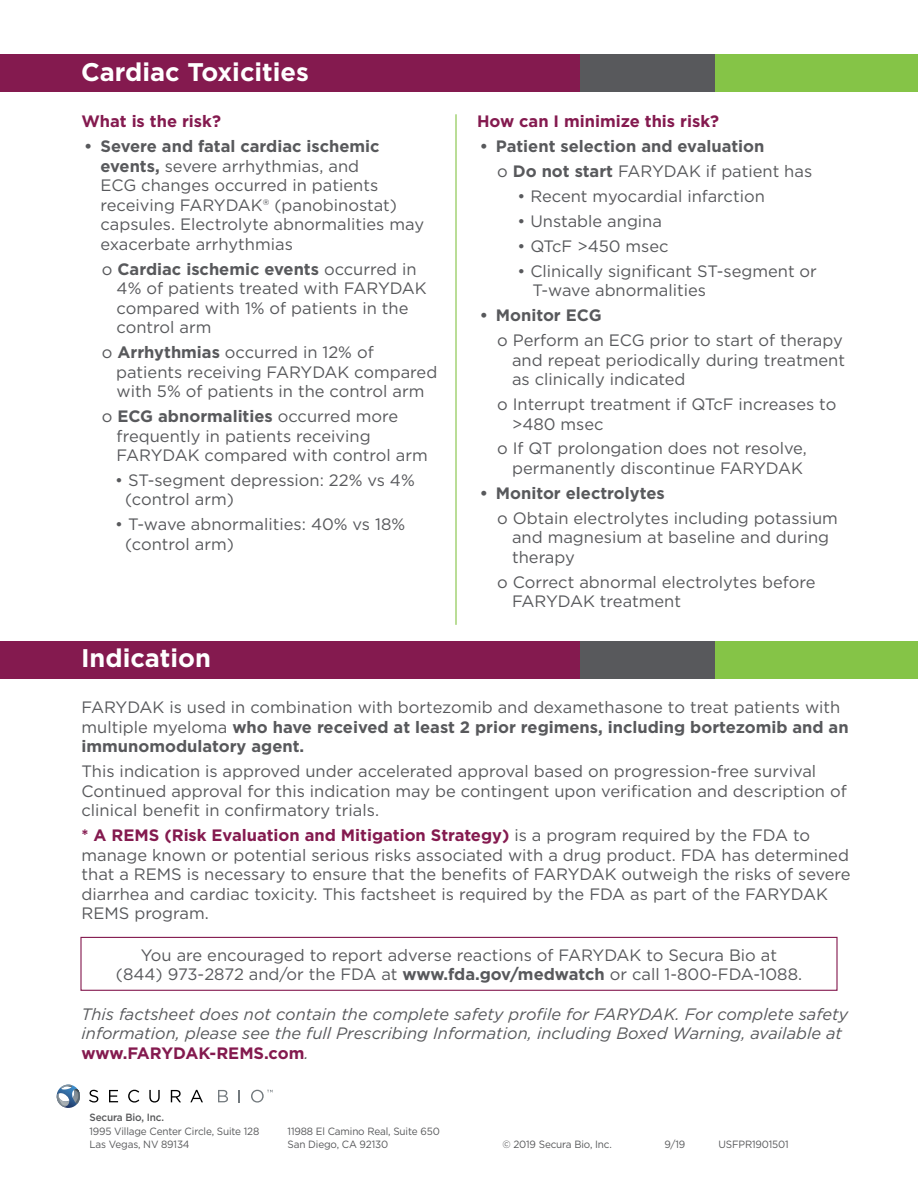
<style>
.page{position:relative;width:918px;height:1188px;background:#fff}
.page>*{position:absolute;margin:0;border:0;box-sizing:border-box;transform-origin:0 0}
.t1{font:700 25.5px "Gotham";color:#fff}
.t2{font:16.5px/19.5px "Gotham";color:#58595c}
.t3{font:italic 16.5px/19.5px "Gotham";color:#58595c}
.t4{font:700 16.5px "Gotham";color:#58595c}
.t5{font:700 16.5px "Gotham";color:#841a4f}
.Copy{font:10.5px/13.5px "Gotham";letter-spacing:-.015em;color:#58595b;scale:.95 1}
.s1{font-weight:700}
.s2{font-weight:700;color:#841a4f}
.s3{font-weight:700;font-style:normal;color:#841a4f}
.s4{font-weight:500}
</style>
<div class="page">
<div style="left:0;top:54px;width:918px;height:38px;background:#841a4f"></div>
<div style="left:580px;top:54px;width:338px;height:38px;background:#58595c"></div>
<div style="left:716px;top:54px;width:202px;height:38px;background:#85c447"></div>
<div style="left:0;top:641px;width:918px;height:37px;background:#841a4f"></div>
<div style="left:580px;top:641px;width:338px;height:37px;background:#58595c"></div>
<div style="left:716px;top:641px;width:202px;height:37px;background:#85c447"></div>
<svg style="left:89px;top:1090px;width:9px;height:13px"></svg>
<svg style="left:109px;top:1090px;width:9px;height:12px"></svg>
<svg style="left:128px;top:1090px;width:11px;height:13px"></svg>
<svg style="left:149px;top:1090px;width:11px;height:13px"></svg>
<svg style="left:171px;top:1090px;width:10px;height:12px"></svg>
<svg style="left:190px;top:1090px;width:13px;height:12px"></svg>
<svg style="left:218px;top:1090px;width:10px;height:12px"></svg>
<svg style="left:239px;top:1090px;width:1px;height:12px"></svg>
<svg style="left:251px;top:1090px;width:22px;height:13px"></svg>
<svg style="left:56px;top:1084px;width:24px;height:24px"></svg>
<hr style="left:455px;top:114px;width:2px;height:511px;background:#85c447">
<div style="left:80px;top:937px;width:758px;height:54px;border:1px solid #841a4f"></div>
<p class="t1" style="left:81px;top:55px;width:229px">Cardiac Toxicities</p>
<p class="t5" style="left:82px;top:111px;width:141px">What is the risk?</p>
<p class="t2" style="left:100px;top:136px;width:325px;text-indent:-16px"><span class="s1">• Severe and fatal cardiac ischemic events,</span> severe arrhythmias, and<br>ECG changes occurred in patients receiving FARYDAK® (panobinostat) capsules. Electrolyte abnormalities may exacerbate arrhythmias</p>
<p class="t2" style="left:117px;top:259px;width:312px;text-indent:-15px">o <span class="s1">Cardiac ischemic events</span> occurred in<br>4% of patients treated with FARYDAK compared with 1% of patients in the control arm</p>
<p class="t2" style="left:116px;top:342px;width:323px;text-indent:-14px">o <span class="s1">Arrhythmias</span> occurred in 12% of patients receiving FARYDAK compared with 5% of patients in the control arm</p>
<p class="t2" style="left:117px;top:406px;width:313px;text-indent:-15px">o <span class="s1">ECG abnormalities</span> occurred more frequently in patients receiving<br>FARYDAK compared with control arm</p>
<p class="t2" style="left:125px;top:470px;width:291px;text-indent:-10px">• ST-segment depression: 22% vs 4% (control arm)</p>
<p class="t2" style="left:125px;top:514px;width:281px;text-indent:-10px">• T-wave abnormalities: 40% vs 18% (control arm)</p>
<p class="t1" style="left:81px;top:642px;width:131px">Indication</p>
<p class="t5" style="left:477px;top:111px;width:244px">How can I minimize this risk?</p>
<p class="t4" style="left:480px;top:136px;width:286px">• Patient selection and evaluation</p>
<p class="t2" style="left:497px;top:161px;width:316px">o <span class="s1">Do not start</span> FARYDAK if patient has</p>
<p class="t2" style="left:518px;top:186px;width:249px">• Recent myocardial infarction</p>
<p class="t2" style="left:518px;top:211px;width:146px">• Unstable angina</p>
<p class="t2" style="left:518px;top:236px;width:153px">• QTcF &gt;450 msec</p>
<p class="t2" style="left:532px;top:261px;width:286px;text-indent:-15px">• Clinically significant ST-segment or<br>T-wave abnormalities</p>
<p class="t4" style="left:480px;top:305px;width:123px">• Monitor ECG</p>
<p class="t2" style="left:512px;top:330px;width:334px;text-indent:-15px">o Perform an ECG prior to start of therapy and repeat periodically during treatment as clinically indicated</p>
<p class="t2" style="left:512px;top:394px;width:326px;text-indent:-15px">o Interrupt treatment if QTcF increases to &gt;480 msec</p>
<p class="t2" style="left:497px;top:439px;width:311px;text-align:right">o If QT prolongation does not resolve, permanently discontinue FARYDAK</p>
<p class="t4" style="left:480px;top:482px;width:187px">• Monitor electrolytes</p>
<p class="t2" style="left:512px;top:508px;width:327px;text-indent:-15px">o Obtain electrolytes including potassium and magnesium at baseline and during therapy</p>
<p class="t2" style="left:512px;top:572px;width:305px;text-indent:-15px">o Correct abnormal electrolytes before<br>FARYDAK treatment</p>
<p class="t2" style="left:82px;top:697px;width:769px">FARYDAK is used in combination with bortezomib and dexamethasone to treat patients with multiple myeloma <span class="s1">who have received at least 2 prior regimens, including bortezomib and an immunomodulatory agent.</span></p>
<p class="t2" style="left:82px;top:761px;width:767px">This indication is approved under accelerated approval based on progression-free survival<br>Continued approval for this indication may be contingent upon verification and description of clinical benefit in confirmatory trials.</p>
<p class="t2" style="left:82px;top:825px;width:771px"><span class="s2">* A REMS (Risk Evaluation and Mitigation Strategy)</span> is a program required by the FDA to manage known or potential serious risks associated with a drug product. FDA has determined that a REMS is necessary to ensure that the benefits of FARYDAK outweigh the risks of severe diarrhea and cardiac toxicity. This factsheet is required by the FDA as part of the FARYDAK REMS program.</p>
<p class="t2" style="left:116px;top:944px;width:688px;text-align:center">You are encouraged to report adverse reactions of FARYDAK to Secura Bio at (844) 973-2872 and/or the FDA at <span class="s1">www.fda.gov/medwatch</span> or call 1-800-FDA-1088.</p>
<p class="t3" style="left:82px;top:1004px;width:768px">This factsheet does not contain the complete safety profile for FARYDAK. For complete safety information, please see the full Prescribing Information, including Boxed Warning, available at <span class="s3">www.FARYDAK-REMS.com</span>.</p>
<p class="Copy" style="left:90px;top:1111px;width:180px"><span class="s4">Secura Bio, Inc.<br></span>1995 Village Center Circle, Suite 128<br>Las Vegas, NV 89134</p>
<p class="Copy" style="left:288px;top:1124px;width:162px">11988 El Camino Real, Suite 650<br>San Diego, CA 92130</p>
<p class="Copy" style="left:502px;top:1138px;width:117px">© 2019 Secura Bio, Inc.</p>
<p class="Copy" style="left:664px;top:1138px;width:24px">9/19</p>
<p class="Copy" style="left:718px;top:1138px;width:75px">USFPR1901501</p>
</div>
